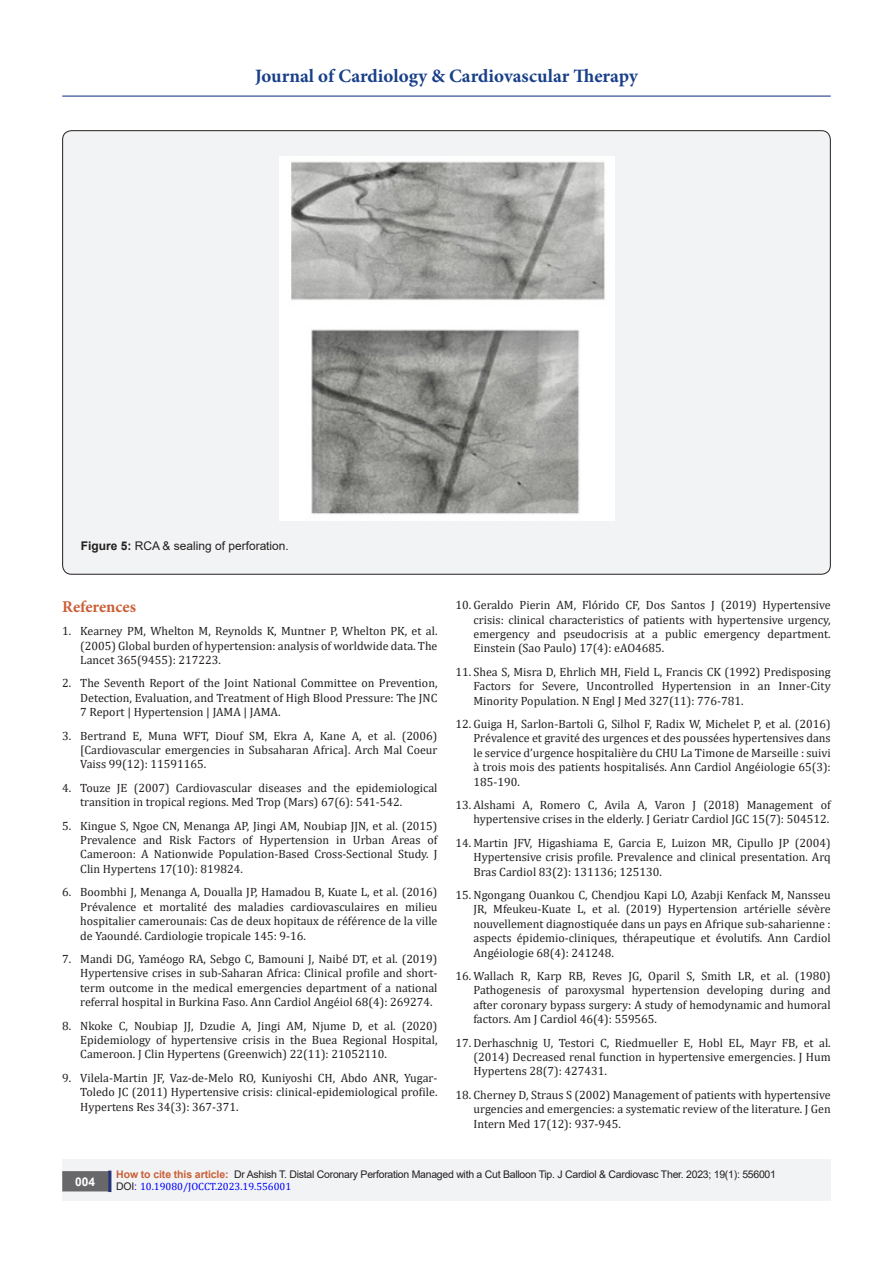
<style>
.page{position:relative;width:893px;height:1263px;background:#fff}
.page>*{position:absolute;margin:0;border:0;box-sizing:border-box;transform-origin:0 0}
.t1{font:700 18.9px "Minion Pro";color:#183f89}
.t2{font:700 16.5px "Minion Pro";letter-spacing:-.005em;color:#ca5f37}
.t3{font:12px/14.4px "Cambria";color:#231f20;text-align:justify}
.t4{font:12px "Arial";color:#231f20}
.t5{font:700 12px "Arial";color:#fff}
.t6{font:10.5px "Arial";letter-spacing:-.025em;color:#231f20}
.t7{font:10.5px "Cambria";color:#00f}
.s1{font-weight:700}
.s2{font-weight:700;color:#ca5f37}
.s3{font-family:"Arial";color:#231f20}
.s4{font-family:"Arial"}
</style>
<div class="page">
<hr style="left:62px;top:96px;width:769px;height:1px;background:#253f8e">
<div style="left:62px;top:1160px;width:769px;height:41px;background:#f2f3f4"></div>
<div style="left:63px;top:1172px;width:44px;height:19px;background:#68676a"></div>
<div style="left:62px;top:1171px;width:46px;height:20px;border:2px solid #68676a"></div>
<div style="left:108px;top:1170px;width:3px;height:22px;background:#253474;border:2px solid #253474"></div>
<div style="left:63px;top:131px;width:767px;height:443px;background:#f2f3f4;border-radius:9px"></div>
<img style="left:279px;top:157px;width:336px;height:363px">
<h1 class="t1" style="left:255px;top:63px;width:384px">Journal of Cardiology &amp; Cardiovascular Therapy</h1>
<p class="t4" style="left:81px;top:538px;width:209px"><span class="s1">Figure 5:</span> RCA &amp; sealing of perforation.</p>
<p class="t2" style="left:62px;top:595px;width:75px">References</p>
<p class="t3" style="left:80px;top:624px;width:359px;text-indent:-18px">1. Kearney PM, Whelton M, Reynolds K, Muntner P, Whelton PK, et al. (2005) Global burden of hypertension: analysis of worldwide data. The Lancet 365(9455): 217223.</p>
<p class="t3" style="left:80px;top:676px;width:359px;text-indent:-18px">2. The Seventh Report of the Joint National Committee on Prevention, Detection, Evaluation, and Treatment of High Blood Pressure: The JNC 7 Report | Hypertension | JAMA | JAMA.</p>
<p class="t3" style="left:80px;top:728px;width:359px;text-indent:-18px">3. Bertrand E, Muna WFT, Diouf SM, Ekra A, Kane A, et al. (2006) [Cardiovascular emergencies in Subsaharan Africa]. Arch Mal Coeur Vaiss 99(12): 11591165.</p>
<p class="t3" style="left:80px;top:780px;width:359px;text-indent:-18px">4. Touze JE (2007) Cardiovascular diseases and the epidemiological transition in tropical regions. Med Trop (Mars) 67(6): 541-542.</p>
<p class="t3" style="left:80px;top:818px;width:359px;text-indent:-18px">5. Kingue S, Ngoe CN, Menanga AP, Jingi AM, Noubiap JJN, et al. (2015)<br>Prevalence and Risk Factors of Hypertension in Urban Areas of Cameroon: A Nationwide Population-Based Cross-Sectional Study. J Clin Hypertens 17(10): 819824.</p>
<p class="t3" style="left:80px;top:885px;width:359px;text-indent:-18px">6. Boombhi J, Menanga A, Doualla JP, Hamadou B, Kuate L, et al. (2016)<br>Prévalence et mortalité des maladies cardiovasculaires en milieu hospitalier camerounais: Cas de deux hopitaux de référence de la ville de Yaoundé. Cardiologie tropicale 145: 9-16.</p>
<p class="t3" style="left:80px;top:951px;width:359px;text-indent:-18px">7. Mandi DG, Yaméogo RA, Sebgo C, Bamouni J, Naibé DT, et al. (2019)<br>Hypertensive crises in sub-Saharan Africa: Clinical profile and short&shy;term outcome in the medical emergencies department of a national referral hospital in Burkina Faso. Ann Cardiol Angéiol 68(4): 269274.</p>
<p class="t3" style="left:80px;top:1018px;width:359px;text-indent:-18px">8. Nkoke C, Noubiap JJ, Dzudie A, Jingi AM, Njume D, et al. (2020)<br>Epidemiology of hypertensive crisis in the Buea Regional Hospital, Cameroon. J Clin Hypertens (Greenwich) 22(11): 21052110.</p>
<p class="t3" style="left:80px;top:1070px;width:359px;text-indent:-18px">9. Vilela-Martin JF, Vaz-de-Melo RO, Kuniyoshi CH, Abdo ANR, Yugar-Toledo JC (2011) Hypertensive crisis: clinical-epidemiological profile.<br>Hypertens Res 34(3): 367-371.</p>
<p class="t3" style="left:473px;top:598px;width:359px;text-indent:-18px">10. Geraldo Pierin AM, Flórido CF, Dos Santos J (2019) Hypertensive crisis: clinical characteristics of patients with hypertensive urgency, emergency and pseudocrisis at a public emergency department.<br>Einstein (Sao Paulo) 17(4): eAO4685.</p>
<p class="t3" style="left:473px;top:664px;width:359px;text-indent:-18px">11. Shea S, Misra D, Ehrlich MH, Field L, Francis CK (1992) Predisposing Factors for Severe, Uncontrolled Hypertension in an Inner-City Minority Population. N Engl J Med 327(11): 776-781.</p>
<p class="t3" style="left:473px;top:717px;width:359px;text-indent:-18px">12. Guiga H, Sarlon-Bartoli G, Silhol F, Radix W, Michelet P, et al. (2016)<br>Prévalence et gravité des urgences et des poussées hypertensives dans le service d’urgence hospitalière du CHU La Timone de Marseille : suivi à trois mois des patients hospitalisés. Ann Cardiol Angéiologie 65(3):<br>185-190.</p>
<p class="t3" style="left:455px;top:798px;width:377px;text-align:right">13. Alshami A, Romero C, Avila A, Varon J (2018) Management of hypertensive crises in the elderly. J Geriatr Cardiol JGC 15(7): 504512.</p>
<p class="t3" style="left:473px;top:835px;width:359px;text-indent:-18px">14. Martin JFV, Higashiama E, Garcia E, Luizon MR, Cipullo JP (2004)<br>Hypertensive crisis profile. Prevalence and clinical presentation. Arq Bras Cardiol 83(2): 131136; 125130.</p>
<p class="t3" style="left:473px;top:888px;width:359px;text-indent:-18px">15. Ngongang Ouankou C, Chendjou Kapi LO, Azabji Kenfack M, Nansseu JR, Mfeukeu-Kuate L, et al. (2019) Hypertension artérielle sévère nouvellement diagnostiquée dans un pays en Afrique sub-saharienne : aspects épidemio-cliniques, thérapeutique et évolutifs. Ann Cardiol Angéiologie 68(4): 241248.</p>
<p class="t3" style="left:473px;top:969px;width:359px;text-indent:-18px">16. Wallach R, Karp RB, Reves JG, Oparil S, Smith LR, et al. (1980)<br>Pathogenesis of paroxysmal hypertension developing during and after coronary bypass surgery: A study of hemodynamic and humoral factors. Am J Cardiol 46(4): 559565.</p>
<p class="t3" style="left:473px;top:1035px;width:359px;text-indent:-18px">17. Derhaschnig U, Testori C, Riedmueller E, Hobl EL, Mayr FB, et al. (2014) Decreased renal function in hypertensive emergencies. J Hum Hypertens 28(7): 427431.</p>
<p class="t3" style="left:473px;top:1087px;width:359px;text-indent:-18px">18. Cherney D, Straus S (2002) Management of patients with hypertensive urgencies and emergencies: a systematic review of the literature. J Gen Intern Med 17(12): 937-945.</p>
<p class="t5" style="left:75px;top:1173px;width:22px">004</p>
<p class="t6" style="left:116px;top:1167px;width:661px"><span class="s2">How to cite this article:</span> Dr Ashish T. Distal Coronary Perforation Managed with a Cut Balloon Tip. J Cardiol &amp; Cardiovasc Ther. 2023; 19(1): 556001</p>
<p class="t7" style="left:116px;top:1180px;width:176px"><span class="s3">DOI</span><span class="s4">:</span> 10.19080/JOCCT.2023.19.556001</p>
</div>
